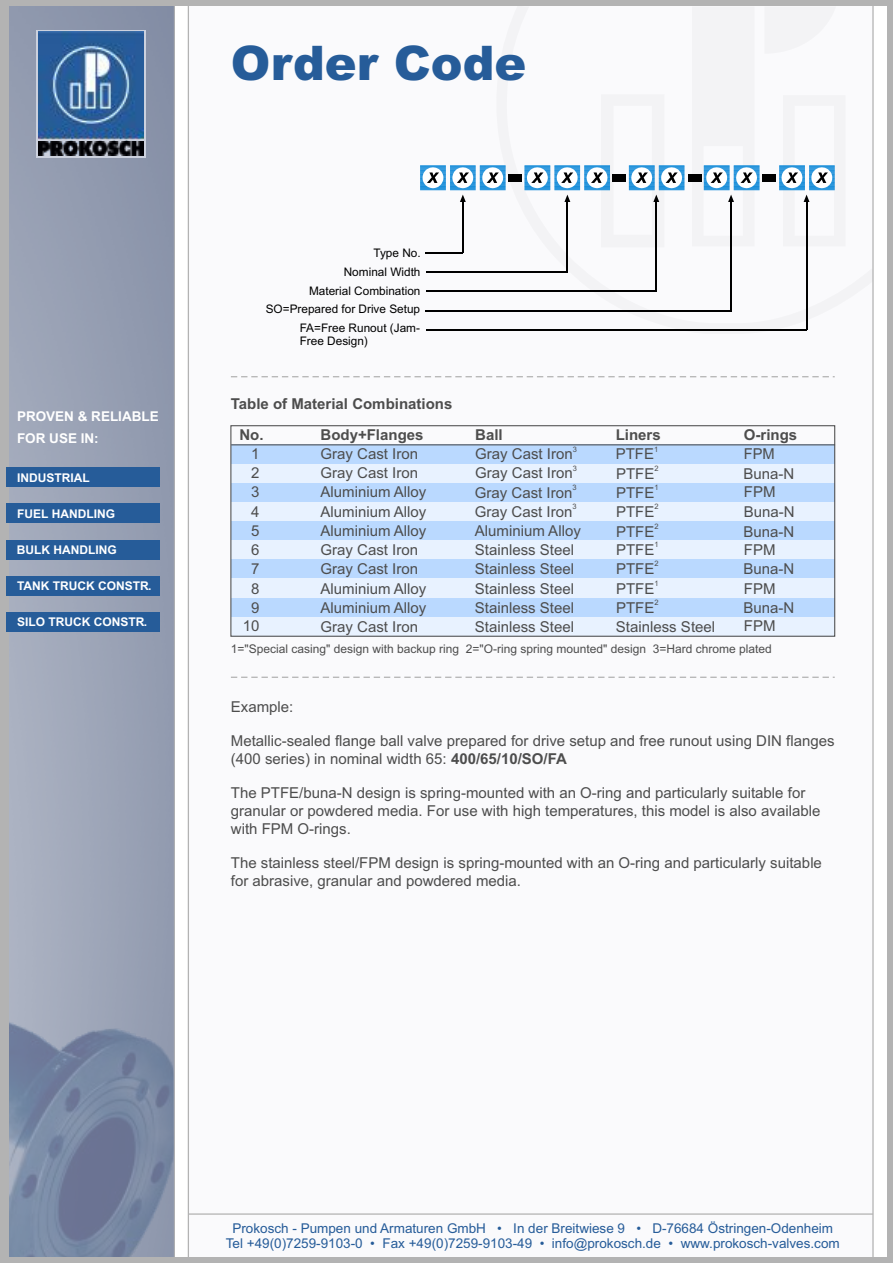
<style>
.page{position:relative;width:893px;height:1263px;background:#fff}
.page>*{position:absolute;margin:0;border:0;box-sizing:border-box;transform-origin:0 0}
.t1{font:900 47.7px "Arial";color:#265c99}
.t2{font:15px/19.2px "Arial";color:#4d4d4d}
.t3{font:700 15px "Arial";color:#4d4d4d}
.t4{font:13.5px/15.1px "Arial";color:#265c99}
.t5{font:700 13.5px/22.6px "Arial";color:#fff}
.t6{font:12px "Arial";color:#4d4d4d}
.t7{font:700 12px "Arial";color:#fff}
.t8{font:11.85px/18.8px "Arial";color:#000;text-align:right}
.t9{font:7.5px "Arial";color:#4d4d4d}
.s1{font-weight:700}
</style>
<div class="page">
<div style="left:188px;top:0;width:685px;height:1263px;background:#fafafc"></div>
<svg style="left:9px;top:6px;width:165px;height:1251px;background:#919bb0"></svg>
<svg style="left:478px;top:165px;width:357px;height:165px"></svg>
<div style="left:508px;top:174px;width:14px;height:8px;background:#000"></div>
<div style="left:612px;top:174px;width:14px;height:8px;background:#000"></div>
<div style="left:688px;top:174px;width:14px;height:8px;background:#000"></div>
<div style="left:762px;top:174px;width:14px;height:8px;background:#000"></div>
<hr style="left:426px;top:252px;width:37px;height:1px;background:#000">
<hr style="left:426px;top:272px;width:141px;height:1px;background:#000">
<hr style="left:426px;top:291px;width:230px;height:1px;background:#000">
<hr style="left:426px;top:310px;width:305px;height:1px;background:#000">
<hr style="left:426px;top:330px;width:381px;height:1px;background:#000">
<hr style="left:462px;top:201px;width:1px;height:52px;background:#000">
<svg style="left:420px;top:166px;width:86px;height:36px"></svg>
<hr style="left:567px;top:201px;width:1px;height:72px;background:#000">
<svg style="left:524px;top:166px;width:86px;height:36px"></svg>
<hr style="left:656px;top:201px;width:1px;height:90px;background:#000">
<svg style="left:629px;top:166px;width:55px;height:36px"></svg>
<hr style="left:730px;top:201px;width:2px;height:111px;background:#000">
<svg style="left:704px;top:166px;width:55px;height:36px"></svg>
<hr style="left:806px;top:201px;width:1px;height:129px;background:#000">
<svg style="left:779px;top:166px;width:56px;height:36px"></svg>
<svg style="left:231px;top:376px;width:604px;height:1px"></svg>
<svg style="left:231px;top:677px;width:604px;height:1px"></svg>
<div style="left:231px;top:445px;width:604px;height:19px;background:#bad9ff"></div>
<div style="left:231px;top:464px;width:604px;height:19px;background:#e8f2ff"></div>
<div style="left:231px;top:483px;width:604px;height:19px;background:#bad9ff"></div>
<div style="left:231px;top:502px;width:604px;height:19px;background:#e8f2ff"></div>
<div style="left:231px;top:521px;width:604px;height:19px;background:#bad9ff"></div>
<div style="left:231px;top:540px;width:604px;height:20px;background:#e8f2ff"></div>
<div style="left:231px;top:560px;width:604px;height:19px;background:#bad9ff"></div>
<div style="left:231px;top:579px;width:604px;height:19px;background:#e8f2ff"></div>
<div style="left:231px;top:598px;width:604px;height:19px;background:#bad9ff"></div>
<div style="left:231px;top:617px;width:604px;height:19px;background:#e8f2ff"></div>
<div style="left:230px;top:425px;width:605px;height:212px;border:1px solid #4d4d4d"></div>
<hr style="left:231px;top:444px;width:604px;height:1px;background:#4d4d4d">
<div style="left:36px;top:30px;width:110px;height:127px;background:linear-gradient(to bottom,#ccd1de,#ccd1de)"></div>
<img style="left:38px;top:32px;width:106px;height:123px">
<div style="left:0;top:0;width:9px;height:1263px;background:#b3b3b3"></div>
<div style="left:0;top:0;width:893px;height:6px;background:#b3b3b3"></div>
<div style="left:0;top:1257px;width:893px;height:6px;background:#b3b3b3"></div>
<div style="left:887px;top:0;width:6px;height:1263px;background:#b3b3b3"></div>
<hr style="left:188px;top:0;width:1px;height:1263px;background:#b3b3b3">
<hr style="left:174px;top:0;width:1px;height:1263px;background:#b3b3b3">
<hr style="left:872px;top:0;width:2px;height:1263px;background:#b3b3b3">
<hr style="left:188px;top:1213px;width:685px;height:2px;background:#b3b3b3">
<div style="left:6px;top:468px;width:153px;height:19px;background:#265c99"></div>
<div style="left:6px;top:504px;width:153px;height:19px;background:#265c99"></div>
<div style="left:6px;top:540px;width:153px;height:19px;background:#265c99"></div>
<div style="left:6px;top:576px;width:153px;height:19px;background:#265c99"></div>
<div style="left:6px;top:612px;width:153px;height:19px;background:#265c99"></div>
<p class="t5" style="left:17px;top:406px;width:143px">PROVEN &amp; RELIABLE<br>FOR USE IN:</p>
<p class="t7" style="left:17px;top:473px;width:74px">INDUSTRIAL</p>
<p class="t7" style="left:17px;top:509px;width:99px">FUEL HANDLING</p>
<p class="t7" style="left:17px;top:545px;width:101px">BULK HANDLING</p>
<p class="t7" style="left:17px;top:581px;width:136px">TANK TRUCK CONSTR.</p>
<p class="t7" style="left:17px;top:617px;width:132px">SILO TRUCK CONSTR.</p>
<h1 class="t1" style="left:231px;top:46px;width:297px">Order Code</h1>
<p class="t8" style="left:266px;top:245px;width:156px">Type No.<br>Nominal Width<br>Material Combination<br>SO=Prepared for Drive Setup<br>FA=Free Runout (Jam-</p>
<p class="t8" style="left:300px;top:333px;width:70px">Free Design)</p>
<p class="t3" style="left:231px;top:398px;width:223px">Table of Material Combinations</p>
<p class="t3" style="left:239px;top:429px;width:26px">No.</p>
<p class="t2" style="left:243px;top:446px;width:18px;text-align:center">1<br>2<br>3<br>4<br>5<br>6<br>7<br>8<br>9<br>10</p>
<p class="t3" style="left:320px;top:429px;width:105px">Body+Flanges</p>
<p class="t2" style="left:320px;top:446px;width:107px">Gray Cast Iron<br>Gray Cast Iron<br>Aluminium Alloy<br>Aluminium Alloy<br>Aluminium Alloy</p>
<p class="t2" style="left:320px;top:541px;width:107px">Gray Cast Iron<br>Gray Cast Iron<br>Aluminium Alloy<br>Aluminium Alloy<br>Gray Cast Iron</p>
<p class="t3" style="left:475px;top:429px;width:29px">Ball</p>
<p class="t9" style="left:573px;top:446px;width:6px">3</p>
<p class="t2" style="left:475px;top:446px;width:99px">Gray Cast Iron</p>
<p class="t9" style="left:573px;top:465px;width:6px">3</p>
<p class="t2" style="left:475px;top:465px;width:99px">Gray Cast Iron</p>
<p class="t9" style="left:572px;top:485px;width:6px">3</p>
<p class="t2" style="left:475px;top:484px;width:99px">Gray Cast Iron</p>
<p class="t9" style="left:572px;top:504px;width:6px">3</p>
<p class="t2" style="left:475px;top:503px;width:107px;line-height:19.6px">Gray Cast Iron<br>Aluminium Alloy</p>
<p class="t2" style="left:475px;top:541px;width:101px;text-align:justify">Stainless Steel Stainless Steel Stainless Steel Stainless Steel Stainless Steel</p>
<p class="t3" style="left:616px;top:429px;width:47px">Liners</p>
<p class="t9" style="left:654px;top:446px;width:6px">1</p>
<p class="t2" style="left:616px;top:446px;width:40px">PTFE</p>
<p class="t9" style="left:654px;top:466px;width:6px">2</p>
<p class="t2" style="left:616px;top:465px;width:40px">PTFE</p>
<p class="t9" style="left:654px;top:485px;width:6px">1</p>
<p class="t2" style="left:616px;top:484px;width:40px">PTFE</p>
<p class="t9" style="left:654px;top:504px;width:6px">2</p>
<p class="t2" style="left:616px;top:503px;width:40px">PTFE</p>
<p class="t9" style="left:654px;top:524px;width:6px">2</p>
<p class="t2" style="left:616px;top:523px;width:40px">PTFE</p>
<p class="t9" style="left:654px;top:542px;width:6px">1</p>
<p class="t2" style="left:616px;top:541px;width:40px">PTFE</p>
<p class="t9" style="left:654px;top:561px;width:6px">2</p>
<p class="t2" style="left:616px;top:560px;width:40px">PTFE</p>
<p class="t9" style="left:654px;top:581px;width:6px">1</p>
<p class="t2" style="left:616px;top:580px;width:40px">PTFE</p>
<p class="t9" style="left:654px;top:600px;width:6px">2</p>
<p class="t2" style="left:616px;top:599px;width:101px">PTFE<br>Stainless Steel</p>
<p class="t3" style="left:744px;top:429px;width:55px">O-rings</p>
<p class="t2" style="left:743px;top:446px;width:53px">FPM<br>Buna-N<br>FPM<br>Buna-N<br>Buna-N</p>
<p class="t2" style="left:743px;top:541px;width:52px">FPM<br>Buna-N<br>FPM<br>Buna-N<br>FPM</p>
<p class="t6" style="left:231px;top:645px;width:542px">1="Special casing" design with backup ring 2="O-ring spring mounted" design 3=Hard chrome plated</p>
<p class="t2" style="left:231px;top:699px;width:64px">Example:</p>
<p class="t2" style="left:231px;top:732px;width:605px;line-height:18.5px">Metallic-sealed flange ball valve prepared for drive setup and free runout using DIN flanges (400 series) in nominal width 65: <span class="s1">400/65/10/SO/FA</span></p>
<p class="t2" style="left:231px;top:784px;width:591px;line-height:18.5px">The PTFE/buna-N design is spring-mounted with an O-ring and particularly suitable for granular or powdered media. For use with high temperatures, this model is also available with FPM O-rings.</p>
<p class="t2" style="left:231px;top:855px;width:593px;line-height:18.5px">The stainless steel/FPM design is spring-mounted with an O-ring and particularly suitable for abrasive, granular and powdered media.</p>
<p class="t4" style="left:226px;top:1221px;width:615px;text-indent:426px">D-76684 Östringen-Odenheim<br>Tel +49(0)7259-9103-0 • Fax +49(0)7259-9103-49 • info@prokosch.de • www.prokosch-valves.com</p>
<p class="t4" style="left:232px;top:1221px;width:394px">Prokosch - Pumpen und Armaturen GmbH • In der Breitwiese 9</p>
<p class="t4" style="left:636px;top:1221px;width:6px">•</p>
</div>
